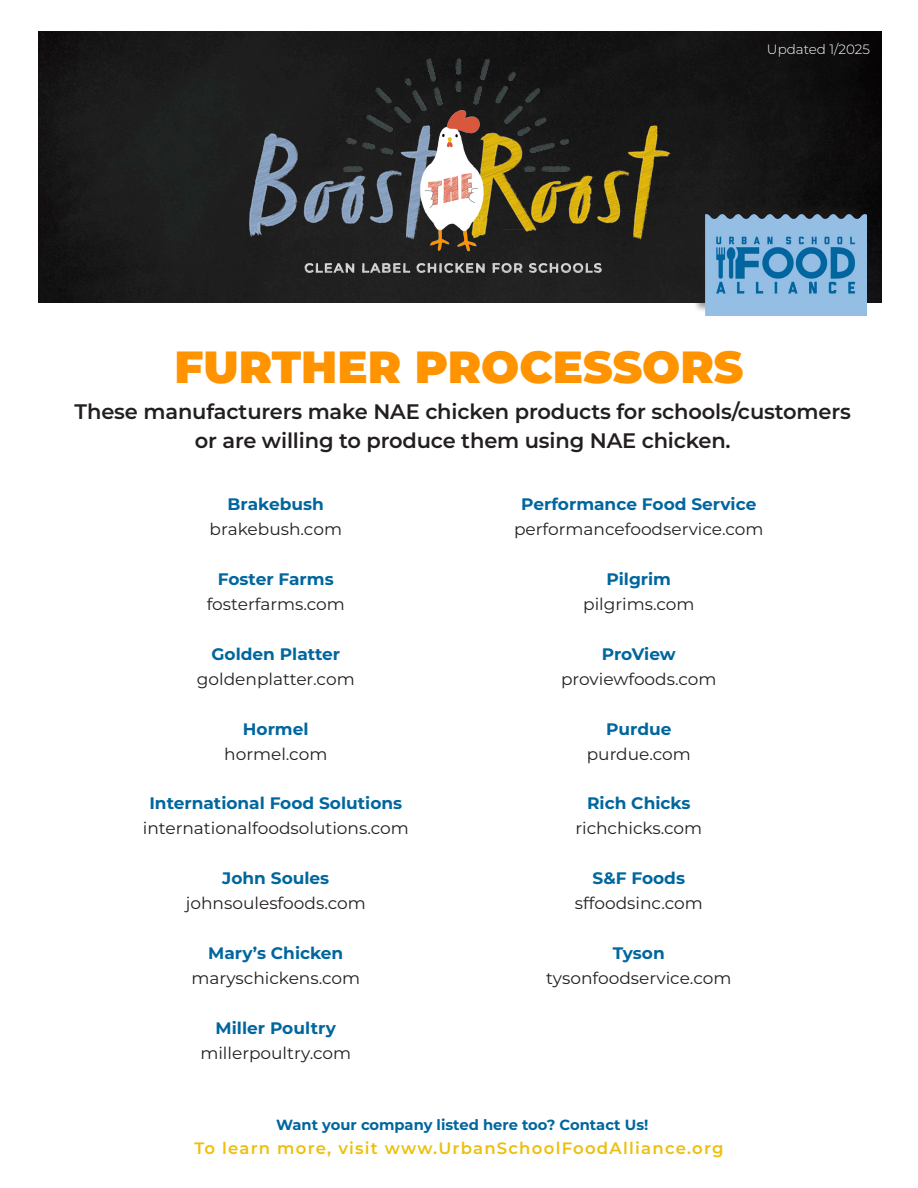
<style>
.page{position:relative;width:918px;height:1188px;background:#fff}
.page>*{position:absolute;margin:0;border:0;box-sizing:border-box;transform-origin:0 0}
.Align_Left_18pt{font:900 45px "Montserrat";color:#ff9400}
.Body_Text{font:600 21px/28.5px "Montserrat";letter-spacing:-.01em;color:#231f20;text-align:center}
.t1{font:16.65px "Montserrat";color:#231f20}
.t2{font:700 16.65px "Montserrat";color:#00669e}
._9_Lig_Left{font:600 16.5px "Montserrat";letter-spacing:.075em;color:#edbf0d}
.Body_Text-2{font:700 14.7px "Montserrat";color:#00669e}
.Body_Text-3{font:300 13.5px "Montserrat";color:#fff}
</style>
<div class="page">
<img style="left:38px;top:31px;width:843px;height:271px">
<img style="left:250px;top:58px;width:420px;height:221px">
<div style="left:693px;top:201px;width:172px;height:112px;background:#231f20;opacity:.44"></div>
<img style="left:706px;top:214px;width:160px;height:102px">
<p class="Body_Text-3" style="left:767px;top:40px;width:105px">Updated 1/2025</p>
<p class="Align_Left_18pt" style="left:174px;top:333px;width:571px">FURTHER PROCESSORS</p>
<p class="Body_Text" style="left:75px;top:397px;width:778px">These manufacturers make NAE chicken products for schools/customers or are willing to produce them using NAE chicken.</p>
<p class="t2" style="left:228px;top:492px;width:98px">Brakebush</p>
<p class="t1" style="left:210px;top:517px;width:134px">brakebush.com</p>
<p class="t2" style="left:218px;top:567px;width:117px">Foster Farms</p>
<p class="t1" style="left:207px;top:592px;width:140px">fosterfarms.com</p>
<p class="t2" style="left:211px;top:642px;width:130px">Golden Platter</p>
<p class="t1" style="left:197px;top:667px;width:159px">goldenplatter.com</p>
<p class="t2" style="left:243px;top:717px;width:67px">Hormel</p>
<p class="t1" style="left:224px;top:742px;width:105px">hormel.com</p>
<p class="t2" style="left:149px;top:792px;width:254px">International Food Solutions</p>
<p class="t1" style="left:143px;top:817px;width:267px">internationalfoodsolutions.com</p>
<p class="t2" style="left:222px;top:866px;width:109px">John Soules</p>
<p class="t1" style="left:186px;top:892px;width:181px">johnsoulesfoods.com</p>
<p class="t2" style="left:208px;top:941px;width:137px">Mary’s Chicken</p>
<p class="t1" style="left:191px;top:967px;width:170px">maryschickens.com</p>
<p class="t2" style="left:216px;top:1016px;width:122px">Miller Poultry</p>
<p class="t1" style="left:200px;top:1042px;width:152px">millerpoultry.com</p>
<p class="t2" style="left:521px;top:492px;width:237px">Performance Food Service</p>
<p class="t1" style="left:514px;top:517px;width:251px">performancefoodservice.com</p>
<p class="t2" style="left:607px;top:567px;width:66px">Pilgrim</p>
<p class="t1" style="left:583px;top:592px;width:113px">pilgrims.com</p>
<p class="t2" style="left:602px;top:642px;width:76px">ProView</p>
<p class="t1" style="left:561px;top:667px;width:157px">proviewfoods.com</p>
<p class="t2" style="left:606px;top:717px;width:67px">Purdue</p>
<p class="t1" style="left:587px;top:742px;width:106px">purdue.com</p>
<p class="t2" style="left:587px;top:792px;width:105px">Rich Chicks</p>
<p class="t1" style="left:575px;top:817px;width:128px">richchicks.com</p>
<p class="t2" style="left:593px;top:866px;width:94px">S&amp;F Foods</p>
<p class="t1" style="left:575px;top:892px;width:130px">sffoodsinc.com</p>
<p class="t2" style="left:613px;top:941px;width:53px">Tyson</p>
<p class="t1" style="left:546px;top:967px;width:187px">tysonfoodservice.com</p>
<p class="Body_Text-2" style="left:276px;top:1114px;width:374px">Want your company listed here too? Contact Us!</p>
<p class="_9_Lig_Left" style="left:194px;top:1137px;width:531px">To learn more, visit www.UrbanSchoolFoodAlliance.org</p>
</div>
